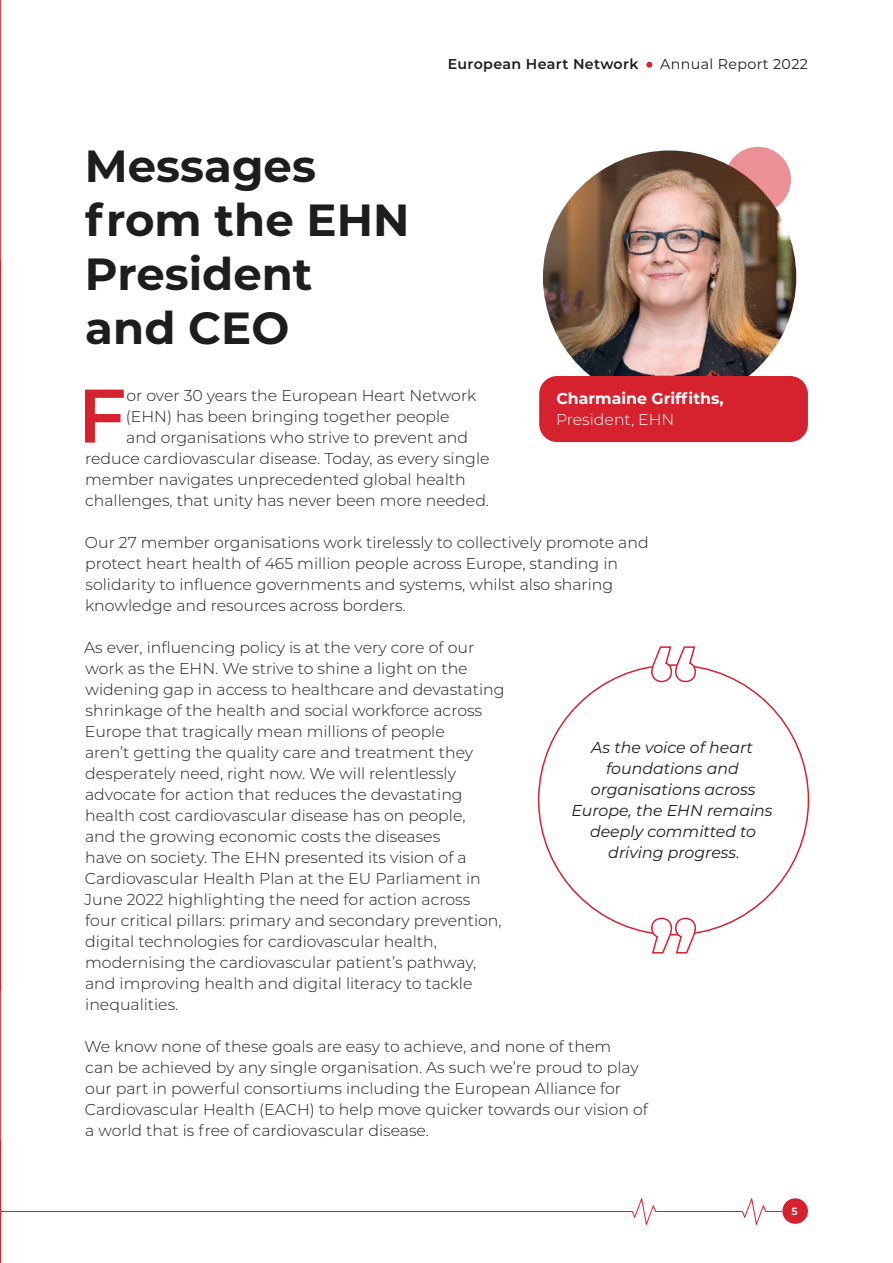
<style>
.page{position:relative;width:893px;height:1263px;background:#fff}
.page>*{position:absolute;margin:0;border:0;box-sizing:border-box;transform-origin:0 0}
.t1{font:600 75.75px "Montserrat";color:#d6222e}
.t2{font:700 45px/54px "Montserrat";color:#1d1d1b}
.t3{font:300 15.75px/21px "Montserrat";color:#1d1d1b}
.t4{font:italic 15.75px/21px "Montserrat";color:#1d1d1b;text-align:center}
.t5{font:700 15.75px "Montserrat";color:#fff}
.t6{font:300 15.75px "Montserrat";color:#fff}
.t7{font:600 14.25px "Montserrat";letter-spacing:.025em;color:#1d1d1b}
.t8{font:14.25px "Montserrat";letter-spacing:.025em;color:#1d1d1b}
.t9{font:600 10.5px "Montserrat";color:#fff}
</style>
<div class="page">
<hr style="left:0;top:0;width:1px;height:1263px;background:#d6222e">
<svg style="left:0;top:0;width:1px;height:259px"></svg>
<svg style="left:0;top:990px;width:1px;height:150px"></svg>
<svg style="left:650px;top:917px;width:47px;height:37px"></svg>
<svg style="left:650px;top:646px;width:47px;height:37px"></svg>
<div style="left:725px;top:147px;width:66px;height:66px;background:#ea9096;border-radius:50%"></div>
<img style="left:543px;top:151px;width:253px;height:253px;border-radius:127px">
<div style="left:539px;top:376px;width:269px;height:66px;background:#d6222e;border-radius:18px"></div>
<div style="left:782px;top:1198px;width:26px;height:26px;background:#d6222e;border-radius:50%"></div>
<svg style="left:646px;top:62px;width:6px;height:6px"></svg>
<svg style="left:0;top:1198px;width:783px;height:27px"></svg>
<h2 class="t2" style="left:85px;top:136px;width:326px">Messages from the EHN<br>President and CEO</h2>
<p class="t7" style="left:448px;top:54px;width:192px">European Heart Network</p>
<p class="t8" style="left:660px;top:54px;width:149px">Annual Report 2022</p>
<h1 class="t1" style="left:78px;top:362px;width:50px">F</h1>
<p class="t3" style="left:126px;top:384px;width:351px">or over 30 years the European Heart Network</p>
<p class="t5" style="left:556px;top:387px;width:169px">Charmaine Griffiths,</p>
<p class="t6" style="left:556px;top:409px;width:120px">President, EHN</p>
<p class="t3" style="left:126px;top:405px;width:325px">(EHN) has been bringing together people</p>
<p class="t3" style="left:126px;top:426px;width:343px">and organisations who strive to prevent and</p>
<p class="t3" style="left:85px;top:447px;width:406px">reduce cardiovascular disease. Today, as every single</p>
<p class="t3" style="left:85px;top:468px;width:382px">member navigates unprecedented global health</p>
<p class="t3" style="left:85px;top:489px;width:405px">challenges, that unity has never been more needed.</p>
<p class="t3" style="left:85px;top:531px;width:565px">Our 27 member organisations work tirelessly to collectively promote and protect heart health of 465 million people across Europe, standing in solidarity to influence governments and systems, whilst also sharing knowledge and resources across borders.</p>
<p class="t3" style="left:84px;top:636px;width:422px">As ever, influencing policy is at the very core of our work as the EHN. We strive to shine a light on the widening gap in access to healthcare and devastating shrinkage of the health and social workforce across Europe that tragically mean millions of people<br>aren’t getting the quality care and treatment they desperately need, right now. We will relentlessly advocate for action that reduces the devastating health cost cardiovascular disease has on people,<br>and the growing economic costs the diseases<br>have on society. The EHN presented its vision of a Cardiovascular Health Plan at the EU Parliament in June 2022 highlighting the need for action across four critical pillars: primary and secondary prevention, digital technologies for cardiovascular health, modernising the cardiovascular patient’s pathway, and improving health and digital literacy to tackle inequalities.</p>
<p class="t3" style="left:85px;top:1035px;width:565px">We know none of these goals are easy to achieve, and none of them<br>can be achieved by any single organisation. As such we’re proud to play our part in powerful consortiums including the European Alliance for Cardiovascular Health (EACH) to help move quicker towards our vision of a world that is free of cardiovascular disease.</p>
<p class="t4" style="left:571px;top:736px;width:203px">As the voice of heart foundations and organisations across<br>Europe, the EHN remains deeply committed to driving progress.</p>
<p class="t9" style="left:792px;top:1203px;width:8px">5</p>
</div>
